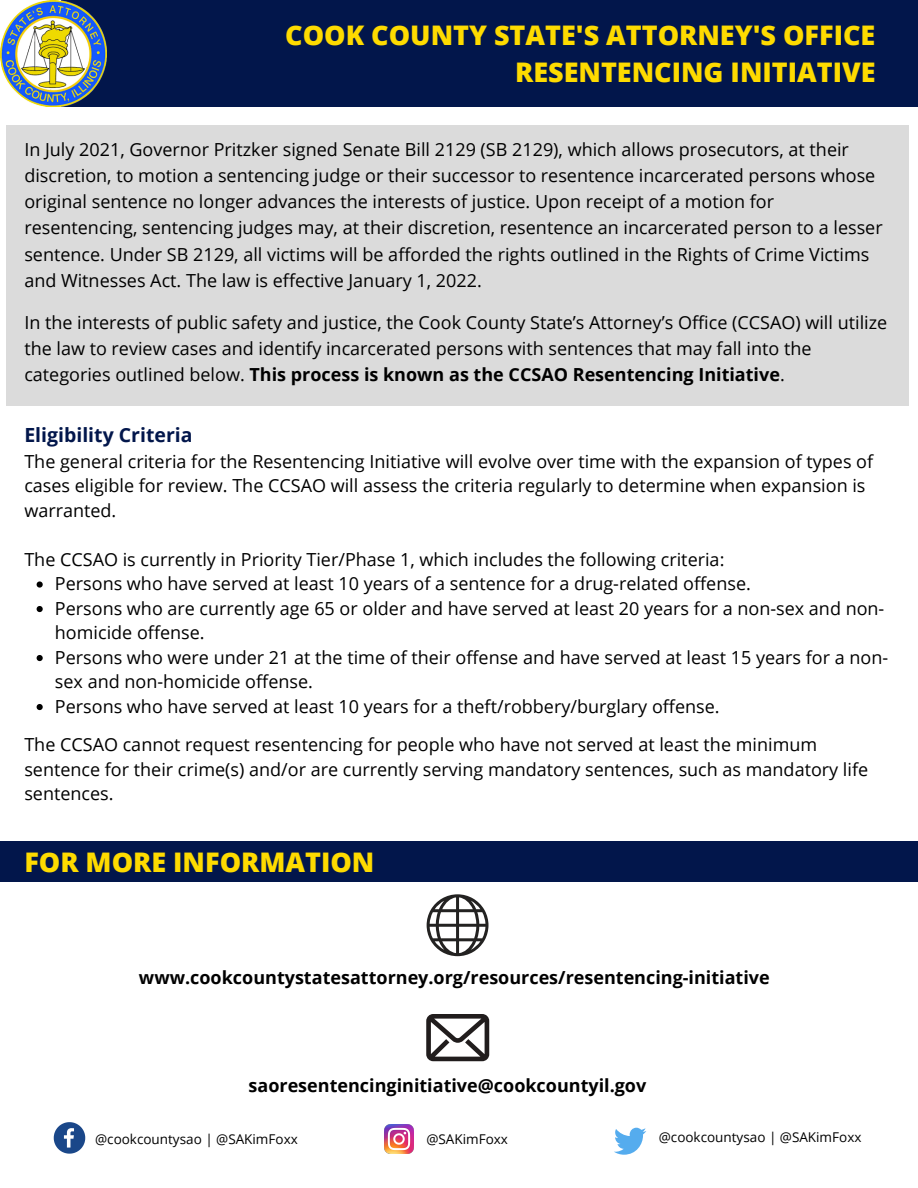
<style>
.page{position:relative;width:918px;height:1188px;background:#fff}
.page>*{position:absolute;margin:0;border:0;box-sizing:border-box;transform-origin:0 0}
.t1{font:800 27px/37.2px "Open Sans";color:#fedb00;text-align:right}
.t2{font:700 19.5px "Open Sans";color:#02164b}
.t3{font:18px/26.2px "Open Sans";color:#000}
.t4{font:700 18px "Open Sans";color:#000}
.t5{font:13.5px "Open Sans";color:#000}
.s1{font-weight:700}
</style>
<div class="page">
<div style="left:62px;top:0;width:856px;height:107px;background:#02164b"></div>
<img style="left:0;top:0;width:107px;height:107px">
<div style="left:7px;top:126px;width:902px;height:280px;background:#dbdbdb"></div>
<svg style="left:614px;top:1128px;width:32px;height:27px"></svg>
<svg style="left:54px;top:1122px;width:31px;height:32px"></svg>
<img style="left:384px;top:1125px;width:30px;height:29px">
<div style="left:0;top:841px;width:918px;height:41px;background:#02164b"></div>
<svg style="left:37px;top:581px;width:6px;height:7px"></svg>
<svg style="left:37px;top:606px;width:6px;height:6px"></svg>
<svg style="left:37px;top:655px;width:6px;height:6px"></svg>
<svg style="left:37px;top:704px;width:6px;height:6px"></svg>
<svg style="left:426px;top:1014px;width:63px;height:47px"></svg>
<svg style="left:427px;top:894px;width:61px;height:62px"></svg>
<p class="t1" style="left:285px;top:16px;width:592px">COOK COUNTY STATE'S ATTORNEY'S OFFICE<br>RESENTENCING INITIATIVE</p>
<p class="t3" style="left:24px;top:135px;width:860px">In July 2021, Governor Pritzker signed Senate Bill 2129 (SB 2129), which allows prosecutors, at their discretion, to motion a sentencing judge or their successor to resentence incarcerated persons whose original sentence no longer advances the interests of justice. Upon receipt of a motion for resentencing, sentencing judges may, at their discretion, resentence an incarcerated person to a lesser sentence. Under SB 2129, all victims will be afforded the rights outlined in the Rights of Crime Victims and Witnesses Act. The law is effective January 1, 2022.</p>
<p class="t3" style="left:24px;top:309px;width:864px">In the interests of public safety and justice, the Cook County State’s Attorney’s Office (CCSAO) will utilize the law to review cases and identify incarcerated persons with sentences that may fall into the categories outlined below. <span class="s1">This process is known as the CCSAO Resentencing Initiative</span>.</p>
<p class="t2" style="left:24px;top:422px;width:170px">Eligibility Criteria</p>
<p class="t3" style="left:24px;top:449px;width:850px;line-height:24.5px">The general criteria for the Resentencing Initiative will evolve over time with the expansion of types of cases eligible for review. The CCSAO will assess the criteria regularly to determine when expansion is warranted.</p>
<p class="t3" style="left:24px;top:546px;width:702px">The CCSAO is currently in Priority Tier/Phase 1, which includes the following criteria:</p>
<p class="t3" style="left:55px;top:570px;width:697px">Persons who have served at least 10 years of a sentence for a drug-related offense.</p>
<p class="t3" style="left:55px;top:596px;width:831px;line-height:24.5px">Persons who are currently age 65 or older and have served at least 20 years for a non-sex and non&shy;homicide offense.</p>
<p class="t3" style="left:55px;top:645px;width:835px;line-height:24.5px">Persons who were under 21 at the time of their offense and have served at least 15 years for a non&shy;sex and non-homicide offense.</p>
<p class="t3" style="left:55px;top:693px;width:666px">Persons who have served at least 10 years for a theft/robbery/burglary offense.</p>
<p class="t3" style="left:24px;top:732px;width:845px;line-height:24.5px">The CCSAO cannot request resentencing for people who have not served at least the minimum sentence for their crime(s) and/or are currently serving mandatory sentences, such as mandatory life sentences.</p>
<p class="t1" style="left:24px;top:843px;width:352px">FOR MORE INFORMATION</p>
<p class="t4" style="left:139px;top:965px;width:632px">www.cookcountystatesattorney.org/resources/resentencing-initiative</p>
<p class="t4" style="left:249px;top:1073px;width:399px">saoresentencinginitiative@cookcountyil.gov</p>
<p class="t5" style="left:95px;top:1130px;width:204px">@cookcountysao | @SAKimFoxx</p>
<p class="t5" style="left:426px;top:1130px;width:83px">@SAKimFoxx</p>
<p class="t5" style="left:659px;top:1128px;width:204px">@cookcountysao | @SAKimFoxx</p>
</div>
